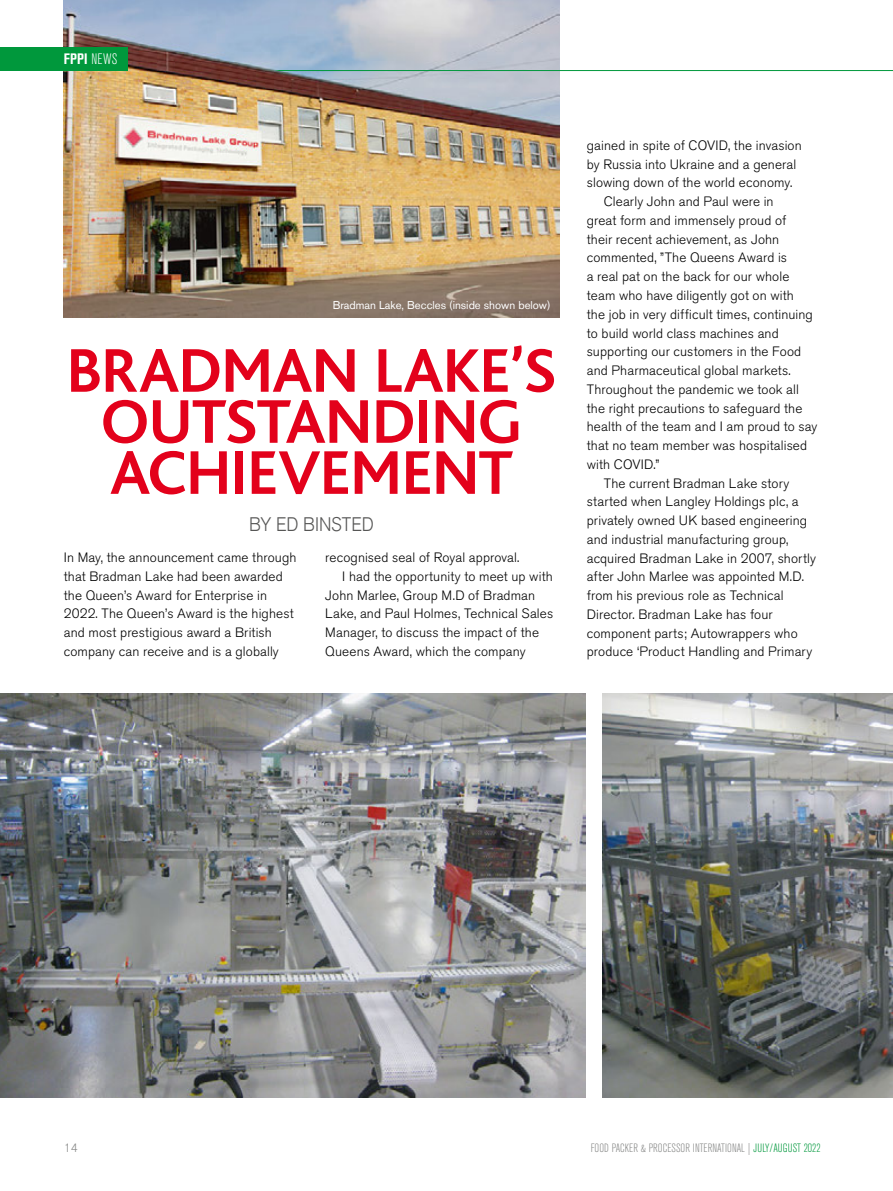
<style>
.page{position:relative;width:893px;height:1191px;background:#fff}
.page>*{position:absolute;margin:0;border:0;box-sizing:border-box;transform-origin:0 0}
.t1{font:700 64.5px/51px "Bliss";letter-spacing:-.005em;color:#e3011b;text-align:center}
.t2{font:300 19.5px "Akzidenz Grotesk BE";letter-spacing:-.005em;color:#565655;scale:.9 1}
.t3{font:700 condensed 15px "Akzidenz Grotesk BE";color:#fff}
.t4{font:300 13.5px/18.8px "Akzidenz Grotesk BE";letter-spacing:.01em;color:#000}
.t5{font:300 condensed 12px "Akzidenz Grotesk BE";letter-spacing:.01em;color:#868786}
.t6{font:300 12px "Akzidenz Grotesk BE";color:#868786}
.t7{font:11.25px "Akzidenz Grotesk BE";color:#fff}
.s1{font-weight:300}
.s2{color:#00983c}
</style>
<div class="page">
<img style="left:64px;top:0;width:495px;height:318px">
<hr style="left:143px;top:70px;width:750px;height:1px;background:#00983c">
<div style="left:0;top:47px;width:128px;height:24px;background:#00983c"></div>
<img style="left:0;top:693px;width:585px;height:404px">
<img style="left:602px;top:693px;width:291px;height:404px">
<img style="left:132px;top:42px;width:166px;height:143px">
<p class="t3" style="left:64px;top:50px;width:55px">FPPI <span class="s1">NEWS</span></p>
<p class="t7" style="left:333px;top:299px;width:219px">Bradman Lake, Beccles (inside shown below)</p>
<h1 class="t1" style="left:67px;top:346px;width:491px">BRADMAN LAKE’S<br>OUTSTANDING<br>ACHIEVEMENT</h1>
<h2 class="t2" style="left:249px;top:513px;width:140px">BY ED BINSTED</h2>
<p class="t4" style="left:64px;top:548px;width:234px">In May, the announcement came through that Bradman Lake had been awarded the Queen’s Award for Enterprise in 2022. The Queen’s Award is the highest and most prestigious award a British company can receive and is a globally</p>
<p class="t4" style="left:325px;top:548px;width:196px">recognised seal of Royal approval.</p>
<p class="t4" style="left:342px;top:567px;width:212px">I had the opportunity to meet up with</p>
<p class="t4" style="left:325px;top:586px;width:211px">John Marlee, Group M.D of Bradman</p>
<p class="t4" style="left:325px;top:604px;width:230px">Lake, and Paul Holmes, Technical Sales</p>
<p class="t4" style="left:325px;top:623px;width:215px">Manager, to discuss the impact of the</p>
<p class="t4" style="left:325px;top:642px;width:202px">Queens Award, which the company</p>
<p class="t4" style="left:587px;top:136px;width:216px">gained in spite of COVID, the invasion</p>
<p class="t4" style="left:587px;top:155px;width:211px">by Russia into Ukraine and a general</p>
<p class="t4" style="left:587px;top:174px;width:207px">slowing down of the world economy.</p>
<p class="t4" style="left:604px;top:192px;width:171px">Clearly John and Paul were in</p>
<p class="t4" style="left:587px;top:211px;width:201px">great form and immensely proud of</p>
<p class="t4" style="left:587px;top:230px;width:194px">their recent achievement, as John</p>
<p class="t4" style="left:587px;top:249px;width:202px">commented, ”The Queens Award is</p>
<p class="t4" style="left:587px;top:267px;width:204px">a real pat on the back for our whole</p>
<p class="t4" style="left:587px;top:286px;width:209px">team who have diligently got on with</p>
<p class="t4" style="left:587px;top:305px;width:227px">the job in very difficult times, continuing</p>
<p class="t4" style="left:587px;top:324px;width:193px">to build world class machines and</p>
<p class="t4" style="left:587px;top:342px;width:216px">supporting our customers in the Food</p>
<p class="t4" style="left:587px;top:361px;width:206px">and Pharmaceutical global markets.</p>
<p class="t4" style="left:587px;top:380px;width:214px">Throughout the pandemic we took all</p>
<p class="t4" style="left:587px;top:399px;width:217px">the right precautions to safeguard the</p>
<p class="t4" style="left:587px;top:417px;width:232px">health of the team and I am proud to say</p>
<p class="t4" style="left:587px;top:436px;width:222px">that no team member was hospitalised</p>
<p class="t4" style="left:587px;top:455px;width:74px">with COVID.”</p>
<p class="t4" style="left:604px;top:474px;width:187px">The current Bradman Lake story</p>
<p class="t4" style="left:587px;top:492px;width:213px">started when Langley Holdings plc, a</p>
<p class="t4" style="left:587px;top:511px;width:222px">privately owned UK based engineering</p>
<p class="t4" style="left:587px;top:530px;width:203px">and industrial manufacturing group,</p>
<p class="t4" style="left:587px;top:549px;width:231px">acquired Bradman Lake in 2007, shortly</p>
<p class="t4" style="left:587px;top:567px;width:219px">after John Marlee was appointed M.D.</p>
<p class="t4" style="left:587px;top:586px;width:198px">from his previous role as Technical</p>
<p class="t4" style="left:587px;top:605px;width:187px">Director. Bradman Lake has four</p>
<p class="t4" style="left:587px;top:624px;width:212px">component parts; Autowrappers who</p>
<p class="t4" style="left:587px;top:642px;width:227px">produce ‘Product Handling and Primary</p>
<p class="t6" style="left:64px;top:1141px;width:15px">14</p>
<p class="t5" style="left:591px;top:1141px;width:231px">FOOD PACKER &amp; PROCESSOR INTERNATIONAL | <span class="s2">JULY/AUGUST 2022</span></p>
</div>
